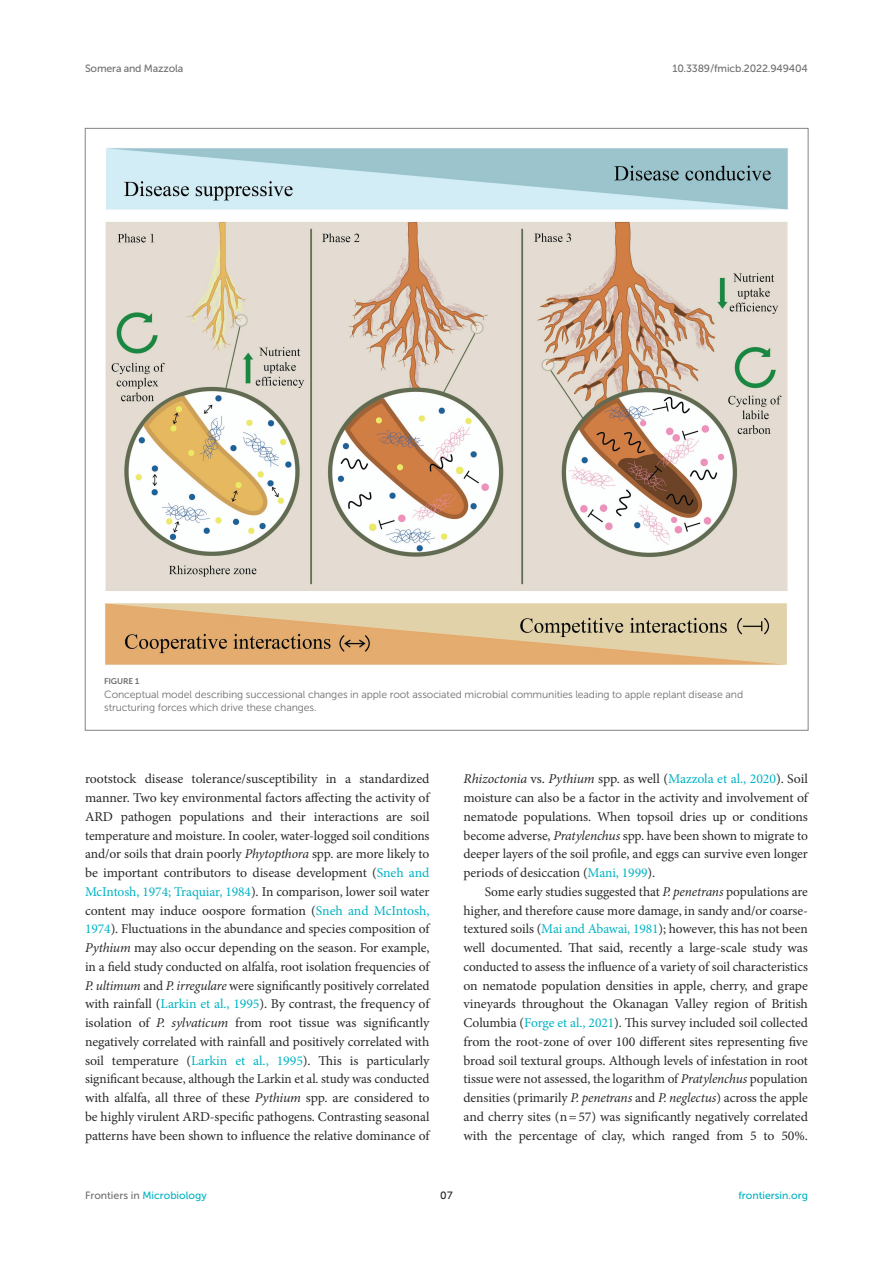
<style>
.page{position:relative;width:893px;height:1263px;background:#fff}
.page>*{position:absolute;margin:0;border:0;box-sizing:border-box;transform-origin:0 0}
.TEXT_FLUSH{font:13.5px/18.8px "Minion Pro";letter-spacing:-.005em;color:#292929;text-align:justify}
.TEXT{font:13.5px/18.8px "Minion Pro";letter-spacing:-.01em;color:#292929;text-align:justify}
.FIG_LEG{font:10.5px/13.5px "Museo Sans 300";letter-spacing:-.01em;color:#6f6f70}
.t1{font:10.5px "Museo Sans 500";letter-spacing:-.015em;color:#6f6f70}
.t2{font:10.5px "Museo Sans 500";color:#00b3c3}
.t3{font:10.5px "Museo Sans 500";color:#231f20}
.FIG_HD{font:8.25px "Museo Sans 700";letter-spacing:-.01em;color:#6f6f70}
.s1{font-style:italic}
.s2{color:#00b3c3}
.s3{color:#6f6f70}
</style>
<div class="page">
<img style="left:105px;top:148px;width:683px;height:517px">
<p class="t1" style="left:85px;top:63px;width:100px">Somera and Mazzola</p>
<p class="t1" style="left:672px;top:63px;width:137px">10.3389/fmicb.2022.949404</p>
<p class="FIG_HD" style="left:104px;top:677px;width:37px">FIGURE 1</p>
<p class="FIG_LEG" style="left:104px;top:687px;width:641px">Conceptual model describing successional changes in apple root associated microbial communities leading to apple replant disease and structuring forces which drive these changes.</p>
<p class="TEXT_FLUSH" style="left:85px;top:770px;width:346px">rootstock disease tolerance/susceptibility in a standardized manner. Two key environmental factors affecting the activity of ARD pathogen populations and their interactions are soil temperature and moisture. In cooler, water-logged soil conditions and/or soils that drain poorly <span class="s1">Phytopthora</span> spp. are more likely to be important contributors to disease development (<span class="s2">Sneh and McIntosh, 1974; Traquiar, 1984</span>). In comparison, lower soil water content may induce oospore formation (<span class="s2">Sneh and McIntosh, 1974</span>). Fluctuations in the abundance and species composition of <span class="s1">Pythium</span> may also occur depending on the season. For example, in a field study conducted on alfalfa, root isolation frequencies of <span class="s1">P. ultimum</span> and <span class="s1">P. irregulare</span> were significantly positively correlated with rainfall (<span class="s2">Larkin et al., 1995</span>). By contrast, the frequency of isolation of <span class="s1">P. sylvaticum</span> from root tissue was significantly negatively correlated with rainfall and positively correlated with soil temperature (<span class="s2">Larkin et al., 1995</span>). This is particularly significant because, although the Larkin et al. study was conducted with alfalfa, all three of these <span class="s1">Pythium</span> spp. are considered to be highly virulent ARD-specific pathogens. Contrasting seasonal patterns have been shown to influence the relative dominance of</p>
<p class="TEXT_FLUSH" style="left:463px;top:770px;width:346px"><span class="s1">Rhizoctonia</span> vs. <span class="s1">Pythium</span> spp. as well (<span class="s2">Mazzola et al., 2020</span>). Soil moisture can also be a factor in the activity and involvement of nematode populations. When topsoil dries up or conditions become adverse, <span class="s1">Pratylenchus</span> spp. have been shown to migrate to deeper layers of the soil profile, and eggs can survive even longer periods of desiccation (<span class="s2">Mani, 1999</span>).</p>
<p class="TEXT" style="left:463px;top:882px;width:346px;text-indent:21px">Some early studies suggested that <span class="s1">P. penetrans</span> populations are higher, and therefore cause more damage, in sandy and/or coarse&shy;textured soils (<span class="s2">Mai and Abawai, 1981</span>); however, this has not been well documented. That said, recently a large-scale study was conducted to assess the influence of a variety of soil characteristics on nematode population densities in apple, cherry, and grape vineyards throughout the Okanagan Valley region of British Columbia (<span class="s2">Forge et al., 2021</span>). This survey included soil collected from the root-zone of over 100 different sites representing five broad soil textural groups. Although levels of infestation in root tissue were not assessed, the logarithm of <span class="s1">Pratylenchus</span> population densities (primarily <span class="s1">P. penetrans</span> and <span class="s1">P. neglectus</span>) across the apple and cherry sites (n=57) was significantly negatively correlated with the percentage of clay, which ranged from 5 to 50%.</p>
<p class="t2" style="left:85px;top:1190px;width:123px"><span class="s3">Frontiers in</span> Microbiology</p>
<p class="t3" style="left:440px;top:1190px;width:14px">07</p>
<p class="t2" style="left:738px;top:1190px;width:71px">frontiersin.org</p>
</div>
